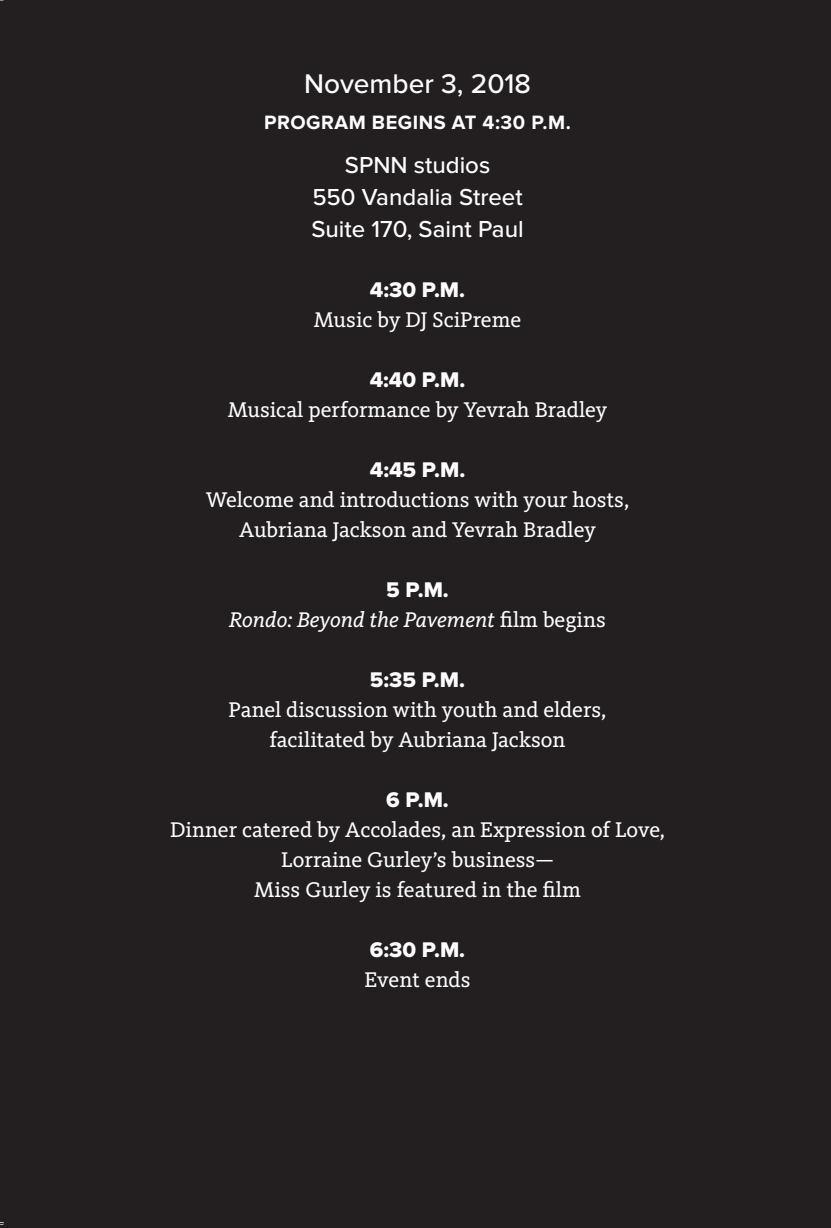
<style>
.page{position:relative;width:831px;height:1228px;background:#fff}
.page>*{position:absolute;margin:0;border:0;box-sizing:border-box;transform-origin:0 0}
.t1{font:500 28px "Proxima Nova";color:#fff}
.t2{font:500 24px "Proxima Nova";color:#fff}
.t3{font:22px/30px "Kievit Slab OT";color:#fff;text-align:center}
.t4{font:22px "Proxima Nova Extrabld";color:#fff}
.t5{font:italic 22px "Kievit Slab OT";color:#fff}
.t6{font:700 20px "Proxima Nova";letter-spacing:.025em;color:#fff}
.s1{font-style:normal}
</style>
<div class="page">
<div style="left:814px;top:0;width:17px;height:1228px;background:#231f20"></div>
<div style="left:0;top:0;width:814px;height:1228px;background:#231f20"></div>
<p class="t1" style="left:304px;top:68px;width:229px">November 3, 2018</p>
<p class="t6" style="left:264px;top:111px;width:308px">PROGRAM BEGINS AT 4:30 P.M.</p>
<p class="t2" style="left:345px;top:152px;width:147px">SPNN studios</p>
<p class="t2" style="left:312px;top:184px;width:212px">550 Vandalia Street</p>
<p class="t2" style="left:311px;top:216px;width:214px">Suite 170, Saint Paul</p>
<p class="t4" style="left:370px;top:277px;width:97px">4:30 P.M.</p>
<p class="t3" style="left:314px;top:305px;width:209px">Music by DJ SciPreme</p>
<p class="t4" style="left:370px;top:367px;width:97px">4:40 P.M.</p>
<p class="t3" style="left:228px;top:395px;width:381px">Musical performance by Yevrah Bradley</p>
<p class="t4" style="left:370px;top:457px;width:97px">4:45 P.M.</p>
<p class="t3" style="left:206px;top:485px;width:425px">Welcome and introductions with your hosts,<br>Aubriana Jackson and Yevrah Bradley</p>
<p class="t4" style="left:386px;top:577px;width:64px">5 P.M.</p>
<p class="t5" style="left:229px;top:607px;width:378px">Rondo: Beyond the Pavement <span class="s1">film begins</span></p>
<p class="t4" style="left:370px;top:667px;width:97px">5:35 P.M.</p>
<p class="t3" style="left:229px;top:695px;width:379px">Panel discussion with youth and elders, facilitated by Aubriana Jackson</p>
<p class="t4" style="left:386px;top:787px;width:64px">6 P.M.</p>
<p class="t3" style="left:170px;top:815px;width:496px">Dinner catered by Accolades, an Expression of Love,<br>Lorraine Gurley’s business—<br>Miss Gurley is featured in the film</p>
<p class="t4" style="left:370px;top:937px;width:97px">6:30 P.M.</p>
<p class="t3" style="left:365px;top:965px;width:108px">Event ends</p>
</div>
